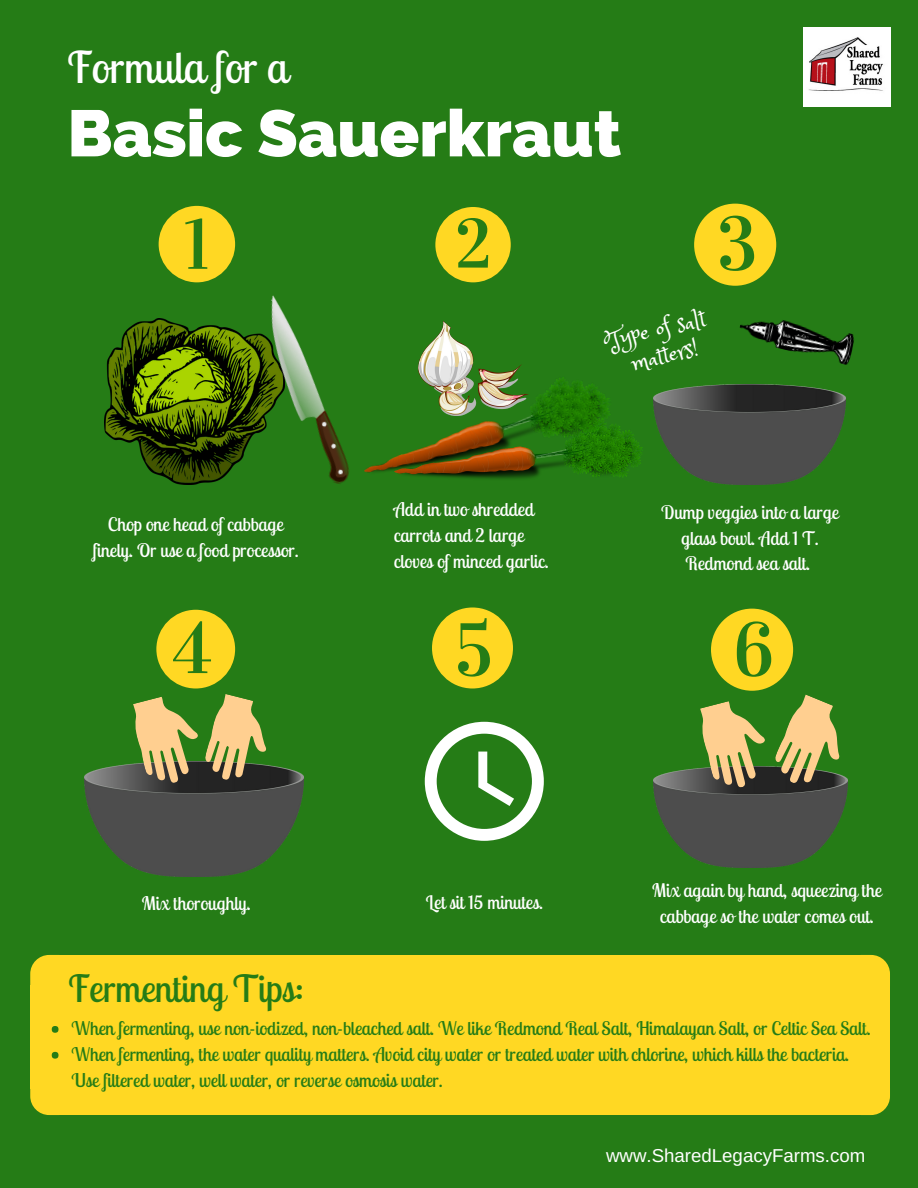
<style>
.page{position:relative;width:918px;height:1188px;background:#257c16}
.page>*{position:absolute;margin:0;border:0;box-sizing:border-box;transform-origin:0 0}
.t1{font:800 65.4px "Raleway";color:#fff}
.t2{font:43.65px "Lobster Two";color:#fff}
.t3{font:37.35px "Lobster Two";color:#257c16}
.t4{font:24.9px/27px "Princess Sofia";color:#fff;text-align:center}
.t5{font:18.75px/25.8px "Lobster Two";color:#257c16}
.t6{font:18.75px/25.8px "Lobster Two";color:#fff;text-align:center}
.t7{font:18.75px "Arimo";color:#fff}
</style>
<div class="page">
<svg style="left:159px;top:206px;width:76px;height:76px"></svg>
<svg style="left:435px;top:207px;width:76px;height:75px"></svg>
<svg style="left:694px;top:204px;width:82px;height:82px"></svg>
<svg style="left:432px;top:608px;width:81px;height:80px"></svg>
<img style="left:803px;top:27px;width:88px;height:80px">
<img style="left:105px;top:318px;width:129px;height:167px">
<img style="left:234px;top:295px;width:114px;height:189px">
<img style="left:435px;top:322px;width:19px;height:17px">
<img style="left:623px;top:430px;width:19px;height:47px">
<img style="left:348px;top:339px;width:275px;height:140px">
<img style="left:739px;top:320px;width:115px;height:45px">
<img style="left:654px;top:385px;width:192px;height:100px">
<img style="left:84px;top:764px;width:220px;height:112px">
<svg style="left:129px;top:610px;width:148px;height:179px"></svg>
<svg style="left:425px;top:722px;width:119px;height:119px"></svg>
<img style="left:654px;top:768px;width:193px;height:99px">
<svg style="left:696px;top:609px;width:152px;height:187px"></svg>
<svg style="left:862px;top:955px;width:28px;height:30px"></svg>
<div style="left:861px;top:985px;width:29px;height:104px;background:#ffd823"></div>
<div style="left:59px;top:985px;width:803px;height:104px;background:#ffd823"></div>
<div style="left:59px;top:955px;width:803px;height:31px;background:#ffd823"></div>
<svg style="left:30px;top:955px;width:29px;height:30px"></svg>
<div style="left:30px;top:985px;width:30px;height:104px;background:#ffd823"></div>
<div style="left:59px;top:1088px;width:803px;height:27px;background:#ffd823"></div>
<svg style="left:30px;top:1089px;width:29px;height:26px"></svg>
<svg style="left:862px;top:1089px;width:28px;height:26px"></svg>
<div style="left:52px;top:1026px;width:6px;height:7px;background:#257c16;border-radius:50%"></div>
<div style="left:52px;top:1052px;width:6px;height:7px;background:#257c16;border-radius:50%"></div>
<h2 class="t2" style="left:67px;top:40px;width:222px">Formula for a</h2>
<h1 class="t1" style="left:67px;top:95px;width:555px">Basic Sauerkraut</h1>
<p class="t6" style="left:93px;top:511px;width:208px">Chop one head of cabbage finely. Or use a food processor.</p>
<p class="t6" style="left:394px;top:496px;width:157px;text-align:left">Add in two shredded carrots and 2 large cloves of minced garlic.</p>
<h3 class="t4" style="left:602px;top:326px;width:103px;rotate:-13deg">Type of salt matters!</h3>
<p class="t6" style="left:661px;top:499px;width:179px">Dump veggies into a large glass bowl. Add 1 T.<br>Redmond sea salt.</p>
<p class="t6" style="left:142px;top:890px;width:110px">Mix thoroughly.</p>
<p class="t6" style="left:426px;top:889px;width:119px">Let sit 15 minutes.</p>
<p class="t6" style="left:652px;top:877px;width:231px">Mix again by hand, squeezing the cabbage so the water comes out.</p>
<h3 class="t3" style="left:69px;top:965px;width:237px">Fermenting Tips:</h3>
<p class="t5" style="left:72px;top:1015px;width:801px">When fermenting, use non-iodized, non-bleached salt. We like Redmond Real Salt, Himalayan Salt, or Celtic Sea Salt.<br>When fermenting, the water quality matters. Avoid city water or treated water with chlorine, which kills the bacteria.<br>Use filtered water, well water, or reverse osmosis water.</p>
<p class="t7" style="left:606px;top:1145px;width:261px">www.SharedLegacyFarms.com</p>
</div>
